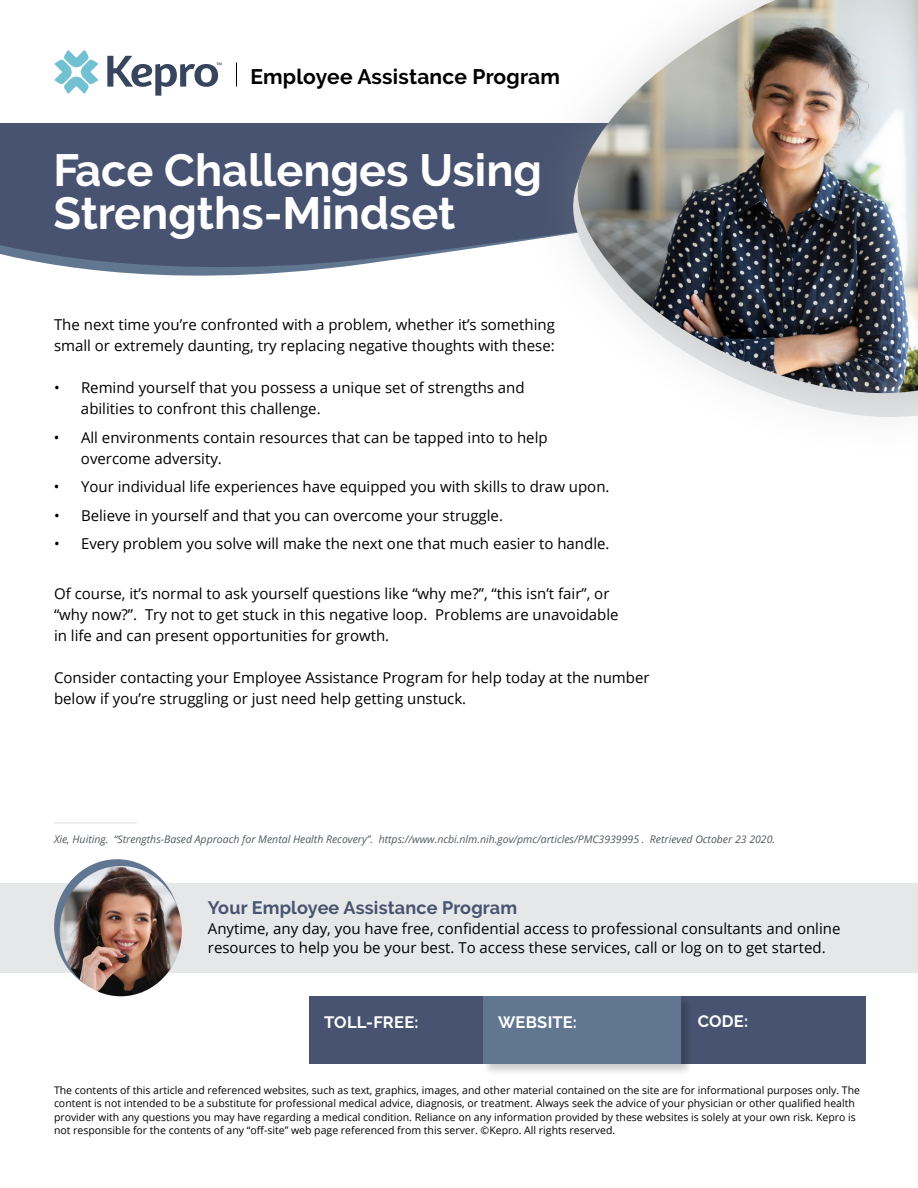
<style>
.page{position:relative;width:918px;height:1188px;background:#fff}
.page>*{position:absolute;margin:0;border:0;box-sizing:border-box;transform-origin:0 0}
.t1{font:700 45px/43.5px "Raleway";color:#fff}
.t2{font:700 21px "Raleway";letter-spacing:.01em;color:#000}
.t3{font:700 18px "Raleway";letter-spacing:.01em;color:#475370}
.t4{font:700 16.5px "Raleway";letter-spacing:.015em;color:#fff}
.t5{font:15px/21px "Open Sans";color:#000}
.t6{font:10.5px/13.5px "Open Sans";color:#000}
.t7{font:italic 10.5px "Open Sans";color:#53595f}
</style>
<div class="page">
<svg style="left:0;top:123px;width:522px;height:153px;background:#55617b"></svg>
<div style="left:0;top:884px;width:918px;height:90px;background:#e6e7e8"></div>
<svg style="left:107px;top:56px;width:115px;height:40px"></svg>
<svg style="left:54px;top:50px;width:44px;height:44px"></svg>
<div style="left:54px;top:859px;width:126px;height:135px;background:#617791;border-radius:50%"></div>
<img style="left:60px;top:866px;width:122px;height:130px">
<svg style="left:236px;top:62px;width:1px;height:25px"></svg>
<div style="left:309px;top:996px;width:556px;height:68px;background:#475370"></div>
<div style="left:482px;top:995px;width:211px;height:81px;background:#000;opacity:.2"></div>
<div style="left:483px;top:996px;width:198px;height:68px;background:#617791"></div>
<hr style="left:54px;top:822px;width:83px;height:2px;background:#e6e7e8">
<div style="left:522px;top:0;width:396px;height:456px;background:#939598;opacity:.4"></div>
<img style="left:564px;top:0;width:354px;height:393px">
<h2 class="t2" style="left:250px;top:65px;width:311px">Employee Assistance Program</h2>
<h1 class="t1" style="left:53px;top:148px;width:490px">Face Challenges Using<br>Strengths-Mindset</h1>
<p class="t5" style="left:54px;top:314px;width:503px">The next time you’re confronted with a problem, whether it’s something small or extremely daunting, try replacing negative thoughts with these:</p>
<p class="t5" style="left:81px;top:377px;width:445px;text-indent:-27px">• Remind yourself that you possess a unique set of strengths and abilities to confront this challenge.</p>
<p class="t5" style="left:81px;top:427px;width:468px;text-indent:-27px">• All environments contain resources that can be tapped into to help overcome adversity.</p>
<p class="t5" style="left:54px;top:476px;width:557px">• Your individual life experiences have equipped you with skills to draw upon.</p>
<p class="t5" style="left:54px;top:505px;width:451px">• Believe in yourself and that you can overcome your struggle.</p>
<p class="t5" style="left:54px;top:533px;width:557px">• Every problem you solve will make the next one that much easier to handle.</p>
<p class="t5" style="left:54px;top:583px;width:566px">Of course, it’s normal to ask yourself questions like “why me?”, “this isn’t fair”, or “why now?”. Try not to get stuck in this negative loop. Problems are unavoidable in life and can present opportunities for growth.</p>
<p class="t5" style="left:54px;top:667px;width:597px">Consider contacting your Employee Assistance Program for help today at the number below if you’re struggling or just need help getting unstuck.</p>
<p class="t7" style="left:54px;top:832px;width:723px">Xie, Huiting. “Strengths-Based Approach for Mental Health Recovery”. https://www.ncbi.nlm.nih.gov/pmc/articles/PMC3939995 . Retrieved October 23 2020.</p>
<p class="t3" style="left:208px;top:898px;width:311px">Your Employee Assistance Program</p>
<p class="t5" style="left:208px;top:918px;width:634px;line-height:19.5px">Anytime, any day, you have free, confidential access to professional consultants and online resources to help you be your best. To access these services, call or log on to get started.</p>
<p class="t4" style="left:324px;top:1012px;width:96px">TOLL-FREE:</p>
<p class="t4" style="left:498px;top:1013px;width:80px">WEBSITE:</p>
<p class="t4" style="left:698px;top:1012px;width:52px">CODE:</p>
<p class="t6" style="left:54px;top:1083px;width:808px">The contents of this article and referenced websites, such as text, graphics, images, and other material contained on the site are for informational purposes only. The content is not intended to be a substitute for professional medical advice, diagnosis, or treatment. Always seek the advice of your physician or other qualified health provider with any questions you may have regarding a medical condition. Reliance on any information provided by these websites is solely at your own risk. Kepro is not responsible for the contents of any “off-site” web page referenced from this server. ©Kepro. All rights reserved.</p>
</div>
